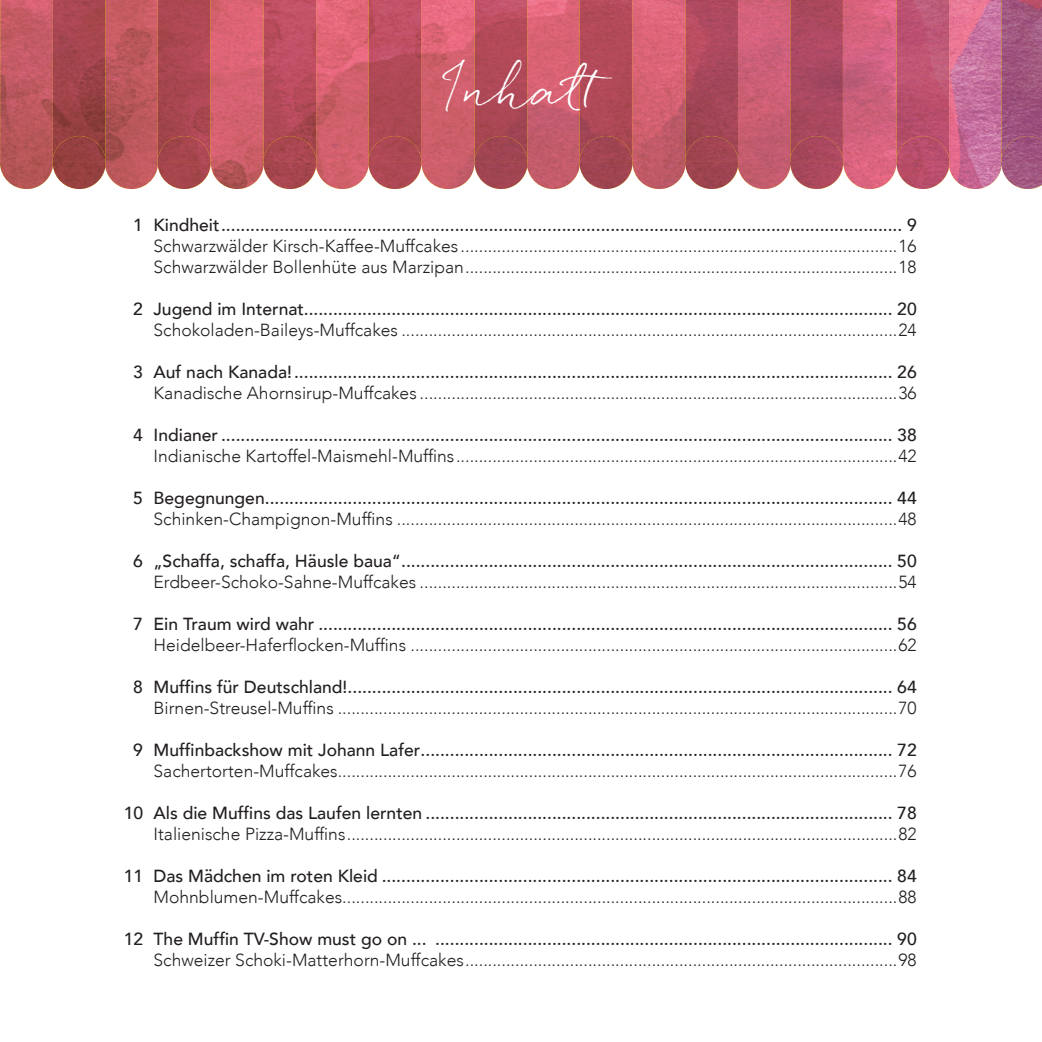
<style>
.page{position:relative;width:1042px;height:1042px;background:#fff}
.page>*{position:absolute;margin:0;border:0;box-sizing:border-box;transform-origin:0 0}
.t1{font:47.25px "Quickpen";color:#fff}
.t2{font:300 17.5px/21px "Avenir";color:#231f20}
.t3{font:500 17.5px "Avenir";color:#231f20}
</style>
<div class="page">
<svg style="left:0;top:0;width:1001px;height:189px;background:#ce6474"></svg>
<img style="left:949px;top:0;width:27px;height:189px">
<img style="left:53px;top:0;width:53px;height:189px">
<img style="left:53px;top:136px;width:52px;height:26px">
<img style="left:263px;top:0;width:53px;height:189px">
<img style="left:264px;top:136px;width:52px;height:26px">
<img style="left:158px;top:0;width:53px;height:189px">
<img style="left:158px;top:136px;width:52px;height:26px">
<img style="left:368px;top:0;width:53px;height:189px">
<img style="left:368px;top:136px;width:53px;height:26px">
<img style="left:474px;top:0;width:53px;height:189px">
<svg style="left:474px;top:161px;width:30px;height:28px"></svg>
<img style="left:475px;top:136px;width:52px;height:26px">
<img style="left:685px;top:0;width:53px;height:189px">
<img style="left:685px;top:136px;width:53px;height:26px">
<img style="left:579px;top:0;width:53px;height:189px">
<img style="left:579px;top:136px;width:53px;height:26px">
<img style="left:790px;top:0;width:53px;height:189px">
<img style="left:790px;top:136px;width:53px;height:26px">
<img style="left:896px;top:0;width:53px;height:189px">
<svg style="left:896px;top:162px;width:29px;height:27px"></svg>
<img style="left:896px;top:136px;width:53px;height:26px">
<img style="left:1001px;top:0;width:41px;height:189px">
<img style="left:1001px;top:136px;width:41px;height:26px">
<h1 class="t1" style="left:444px;top:62px;width:195px">Inhalt</h1>
<p class="t3" style="left:133px;top:210px;width:785px">1 Kindheit............................................................................................................................................ 9</p>
<p class="t2" style="left:154px;top:235px;width:765px">Schwarzwälder Kirsch-Kaffee-Muffcakes ................................................................................................16<br>Schwarzwälder Bollenhüte aus Marzipan ...............................................................................................18</p>
<p class="t3" style="left:133px;top:294px;width:785px">2 Jugend im Internat......................................................................................................................... 20</p>
<p class="t2" style="left:154px;top:319px;width:765px">Schokoladen-Baileys-Muffcakes .............................................................................................................24</p>
<p class="t3" style="left:133px;top:357px;width:785px">3 Auf nach Kanada! ........................................................................................................................... 26</p>
<p class="t2" style="left:154px;top:382px;width:765px">Kanadische Ahornsirup-Muffcakes .........................................................................................................36</p>
<p class="t3" style="left:133px;top:420px;width:785px">4 Indianer .......................................................................................................................................... 38</p>
<p class="t2" style="left:154px;top:445px;width:765px">Indianische Kartoffel-Maismehl-Muffins .................................................................................................42</p>
<p class="t3" style="left:133px;top:483px;width:785px">5 Begegnungen................................................................................................................................. 44</p>
<p class="t2" style="left:154px;top:508px;width:765px">Schinken-Champignon-Muffins ..............................................................................................................48</p>
<p class="t3" style="left:133px;top:546px;width:785px">6 „Schaffa, schaffa, Häusle baua“ ..................................................................................................... 50</p>
<p class="t2" style="left:154px;top:571px;width:765px">Erdbeer-Schoko-Sahne-Muffcakes .........................................................................................................54</p>
<p class="t3" style="left:133px;top:609px;width:785px">7 Ein Traum wird wahr ...................................................................................................................... 56</p>
<p class="t2" style="left:154px;top:634px;width:765px">Heidelbeer-Haferflocken-Muffins ...........................................................................................................62</p>
<p class="t3" style="left:133px;top:672px;width:785px">8 Muffins für Deutschland! ................................................................................................................ 64</p>
<p class="t2" style="left:154px;top:697px;width:765px">Birnen-Streusel-Muffins ...........................................................................................................................70</p>
<p class="t3" style="left:133px;top:735px;width:785px">9 Muffinbackshow mit Johann Lafer ................................................................................................. 72</p>
<p class="t2" style="left:154px;top:760px;width:765px">Sachertorten-Muffcakes...........................................................................................................................76</p>
<p class="t3" style="left:124px;top:798px;width:794px">10 Als die Muffins das Laufen lernten ................................................................................................ 78</p>
<p class="t2" style="left:154px;top:823px;width:765px">Italienische Pizza-Muffins .........................................................................................................................82</p>
<p class="t3" style="left:124px;top:861px;width:794px">11 Das Mädchen im roten Kleid ......................................................................................................... 84</p>
<p class="t2" style="left:154px;top:886px;width:765px">Mohnblumen-Muffcakes..........................................................................................................................88</p>
<p class="t3" style="left:124px;top:924px;width:794px">12 The Muffin TV-Show must go on ... .............................................................................................. 90</p>
<p class="t2" style="left:154px;top:949px;width:765px">Schweizer Schoki-Matterhorn-Muffcakes ...............................................................................................98</p>
</div>
